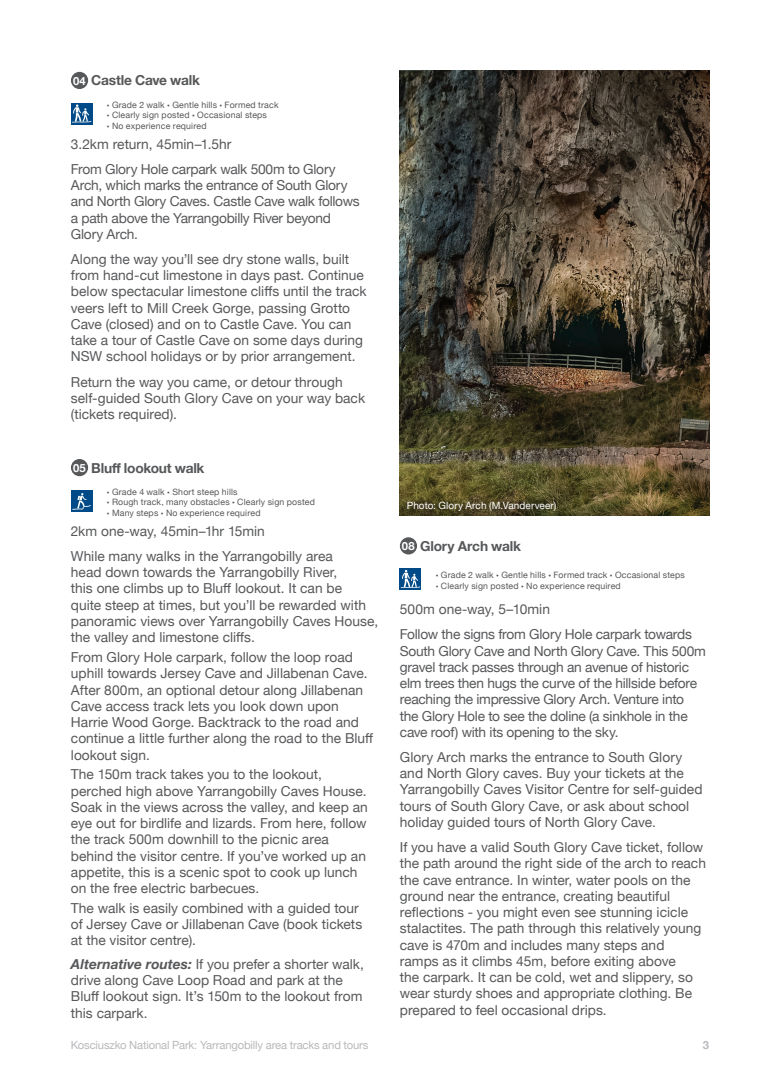
<style>
.page{position:relative;width:780px;height:1088px;background:#fff}
.page>*{position:absolute;margin:0;border:0;box-sizing:border-box;transform-origin:0 0}
.BODY_COPY{font:13.75px/16.2px "Helvetica Neue";color:#57585a}
.BODY_COPY-2{font:13.75px/16.2px "Helvetica Neue";letter-spacing:-.02em;color:#57585a}
.BoldSecondaryHeading{font:700 13.75px "Helvetica Neue";letter-spacing:-.02em;color:#57585a}
.t1{font:11.25px "Helvetica Neue";letter-spacing:-.015em;color:#b8b9bc}
.SUBHEADER_-_H3{font:700 11.25px "Helvetica Neue";color:#fff}
.t2{font:700 11.25px "Helvetica Neue";color:#b8b9bc}
.t3{font:10px "Helvetica Neue";letter-spacing:.005em;color:#fff}
.BODY_COPY-3{font:8.75px "Helvetica Neue";letter-spacing:.02em;color:#57585a}
.s1{font-size:4.38px}
.s2{font-weight:700;font-style:italic}
</style>
<div class="page">
<img style="left:400px;top:71px;width:309px;height:445px">
<div style="left:71px;top:72px;width:17px;height:17px;background:#57585a;border-radius:50%"></div>
<svg style="left:71px;top:103px;width:21px;height:22px"></svg>
<svg style="left:72px;top:104px;width:19px;height:18px"></svg>
<div style="left:71px;top:459px;width:17px;height:17px;background:#57585a;border-radius:50%"></div>
<div style="left:71px;top:490px;width:21px;height:22px;background:#004a87"></div>
<svg style="left:72px;top:493px;width:19px;height:17px"></svg>
<div style="left:400px;top:537px;width:17px;height:17px;background:#57585a;border-radius:50%"></div>
<div style="left:400px;top:569px;width:21px;height:21px;background:#004a87"></div>
<svg style="left:401px;top:570px;width:19px;height:18px"></svg>
<h3 class="SUBHEADER_-_H3" style="left:73px;top:72px;width:14px">04</h3>
<h4 class="BoldSecondaryHeading" style="left:91px;top:70px;width:110px">Castle Cave walk</h4>
<p class="BODY_COPY-3" style="left:107px;top:98px;width:173px"><span class="s1">●</span> Grade 2 walk <span class="s1">●</span> Gentle hills <span class="s1">●</span> Formed track</p>
<p class="BODY_COPY-3" style="left:107px;top:109px;width:162px"><span class="s1">●</span> Clearly sign posted <span class="s1">●</span> Occasional steps</p>
<p class="BODY_COPY-3" style="left:107px;top:119px;width:101px"><span class="s1">●</span> No experience required</p>
<p class="BODY_COPY" style="left:71px;top:136px;width:162px">3.2km return, 45min–1.5hr</p>
<p class="BODY_COPY" style="left:71px;top:162px;width:290px">From Glory Hole carpark walk 500m to Glory Arch, which marks the entrance of South Glory and North Glory Caves. Castle Cave walk follows a path above the Yarrangobilly River beyond Glory Arch.</p>
<p class="BODY_COPY" style="left:71px;top:252px;width:297px">Along the way you’ll see dry stone walls, built from hand-cut limestone in days past. Continue below spectacular limestone cliffs until the track veers left to Mill Creek Gorge, passing Grotto Cave (closed) and on to Castle Cave. You can take a tour of Castle Cave on some days during NSW school holidays or by prior arrangement.</p>
<p class="BODY_COPY" style="left:71px;top:374px;width:296px">Return the way you came, or detour through self-guided South Glory Cave on your way back (tickets required).</p>
<h3 class="SUBHEADER_-_H3" style="left:73px;top:459px;width:14px">05</h3>
<h4 class="BoldSecondaryHeading" style="left:91px;top:457px;width:115px">Bluff lookout walk</h4>
<p class="BODY_COPY-3" style="left:107px;top:485px;width:132px"><span class="s1">●</span> Grade 4 walk <span class="s1">●</span> Short steep hills</p>
<p class="BODY_COPY-3" style="left:107px;top:496px;width:210px"><span class="s1">●</span> Rough track, many obstacles <span class="s1">●</span> Clearly sign posted</p>
<p class="BODY_COPY-3" style="left:107px;top:506px;width:155px"><span class="s1">●</span> Many steps <span class="s1">●</span> No experience required</p>
<p class="BODY_COPY" style="left:71px;top:524px;width:195px">2km one-way, 45min–1hr 15min</p>
<p class="BODY_COPY" style="left:71px;top:549px;width:309px">While many walks in the Yarrangobilly area<br>head down towards the Yarrangobilly River,<br>this one climbs up to Bluff lookout. It can be<br>quite steep at times, but you’ll be rewarded with panoramic views over Yarrangobilly Caves House, the valley and limestone cliffs.</p>
<p class="BODY_COPY" style="left:71px;top:650px;width:304px">From Glory Hole carpark, follow the loop road uphill towards Jersey Cave and Jillabenan Cave.<br>After 800m, an optional detour along Jillabenan Cave access track lets you look down upon Harrie Wood Gorge. Backtrack to the road and continue a little further along the road to the Bluff lookout sign.</p>
<p class="BODY_COPY" style="left:71px;top:767px;width:298px">The 150m track takes you to the lookout, perched high above Yarrangobilly Caves House.<br>Soak in the views across the valley, and keep an eye out for birdlife and lizards. From here, follow the track 500m downhill to the picnic area behind the visitor centre. If you’ve worked up an appetite, this is a scenic spot to cook up lunch on the free electric barbecues.</p>
<p class="BODY_COPY" style="left:71px;top:901px;width:293px">The walk is easily combined with a guided tour of Jersey Cave or Jillabenan Cave (book tickets at the visitor centre).</p>
<p class="BODY_COPY" style="left:71px;top:956px;width:294px"><span class="s2">Alternative routes:</span> If you prefer a shorter walk, drive along Cave Loop Road and park at the Bluff lookout sign. It’s 150m to the lookout from this carpark.</p>
<p class="t3" style="left:407px;top:498px;width:151px">Photo: Glory Arch (M.Vanderveer)</p>
<h3 class="SUBHEADER_-_H3" style="left:402px;top:537px;width:14px">08</h3>
<h4 class="BoldSecondaryHeading" style="left:420px;top:535px;width:102px">Glory Arch walk</h4>
<p class="BODY_COPY-3" style="left:436px;top:569px;width:250px"><span class="s1">●</span> Grade 2 walk <span class="s1">●</span> Gentle hills <span class="s1">●</span> Formed track <span class="s1">●</span> Occasional steps</p>
<p class="BODY_COPY-3" style="left:436px;top:579px;width:186px"><span class="s1">●</span> Clearly sign posted <span class="s1">●</span> No experience required</p>
<p class="BODY_COPY" style="left:400px;top:602px;width:152px">500m one-way, 5–10min</p>
<p class="BODY_COPY-2" style="left:400px;top:627px;width:307px">Follow the signs from Glory Hole carpark towards South Glory Cave and North Glory Cave. This 500m gravel track passes through an avenue of historic elm trees then hugs the curve of the hillside before reaching the impressive Glory Arch. Venture into the Glory Hole to see the doline (a sinkhole in the cave roof) with its opening to the sky.</p>
<p class="BODY_COPY" style="left:400px;top:750px;width:304px">Glory Arch marks the entrance to South Glory and North Glory caves. Buy your tickets at the Yarrangobilly Caves Visitor Centre for self-guided tours of South Glory Cave, or ask about school holiday guided tours of North Glory Cave.</p>
<p class="BODY_COPY" style="left:400px;top:840px;width:308px">If you have a valid South Glory Cave ticket, follow the path around the right side of the arch to reach the cave entrance. In winter, water pools on the ground near the entrance, creating beautiful reflections - you might even see stunning icicle stalactites. The path through this relatively young cave is 470m and includes many steps and ramps as it climbs 45m, before exiting above<br>the carpark. It can be cold, wet and slippery, so wear sturdy shoes and appropriate clothing. Be prepared to feel occasional drips.</p>
<p class="t1" style="left:71px;top:1037px;width:299px">Kosciuszko National Park: Yarrangobilly area tracks and tours</p>
<p class="t2" style="left:702px;top:1036px;width:8px">3</p>
</div>
